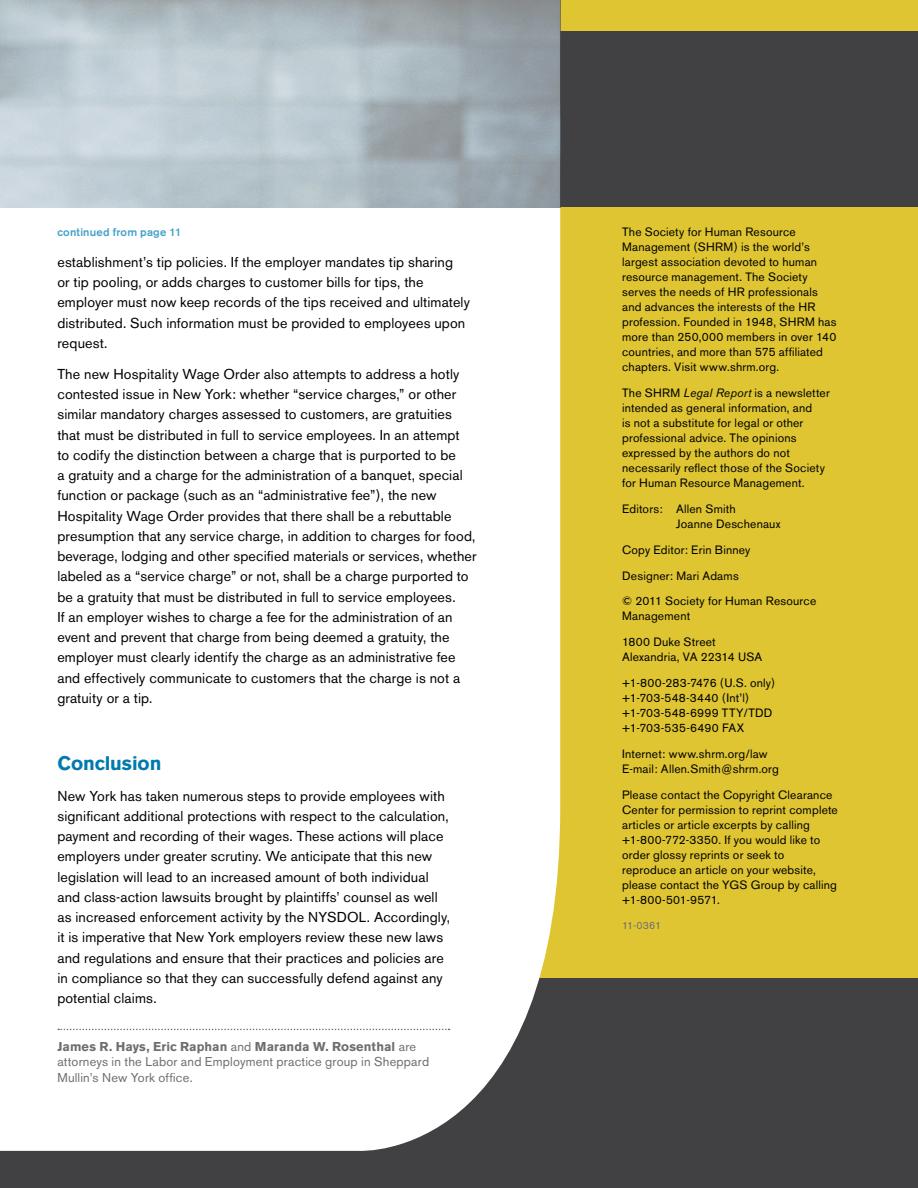
<style>
.page{position:relative;width:918px;height:1188px;background:#414042}
.page>*{position:absolute;margin:0;border:0;box-sizing:border-box;transform-origin:0 0}
.t1{font:700 19.5px "Akzidenz Grotesk BE";letter-spacing:-.005em;color:#007aad}
.t2{font:14.25px/20.2px "Akzidenz Grotesk BE";letter-spacing:.01em;color:#000}
.t3{font:12.75px/15.8px "Akzidenz Grotesk BE";letter-spacing:.015em;color:#6d6e71}
.t4{font:12px/15px "Akzidenz Grotesk BE";letter-spacing:.015em;color:#000}
.t5{font:500 11.25px "Akzidenz Grotesk BE";letter-spacing:.02em;color:#44a1c9}
.t6{font:10.5px "Akzidenz Grotesk BE";color:#6d6e71}
.s1{font-weight:700}
.s2{font-style:italic}
</style>
<div class="page">
<div style="left:0;top:0;width:918px;height:30px;background:#dec531"></div>
<div style="left:0;top:207px;width:918px;height:771px;background:#dec531"></div>
<div style="left:0;top:207px;width:560px;height:944px;background:#fff"></div>
<img style="left:0;top:0;width:560px;height:207px">
<svg style="left:58px;top:1029px;width:392px;height:1px"></svg>
<p class="t5" style="left:57px;top:226px;width:126px">continued from page 11</p>
<p class="t2" style="left:57px;top:252px;width:414px">establishment’s tip policies. If the employer mandates tip sharing<br>or tip pooling, or adds charges to customer bills for tips, the employer must now keep records of the tips received and ultimately distributed. Such information must be provided to employees upon request.</p>
<p class="t2" style="left:57px;top:364px;width:421px">The new Hospitality Wage Order also attempts to address a hotly contested issue in New York: whether “service charges,” or other similar mandatory charges assessed to customers, are gratuities that must be distributed in full to service employees. In an attempt<br>to codify the distinction between a charge that is purported to be<br>a gratuity and a charge for the administration of a banquet, special function or package (such as an “administrative fee”), the new Hospitality Wage Order provides that there shall be a rebuttable presumption that any service charge, in addition to charges for food, beverage, lodging and other specified materials or services, whether labeled as a “service charge” or not, shall be a charge purported to be a gratuity that must be distributed in full to service employees.<br>If an employer wishes to charge a fee for the administration of an event and prevent that charge from being deemed a gratuity, the employer must clearly identify the charge as an administrative fee and effectively communicate to customers that the charge is not a gratuity or a tip.</p>
<h1 class="t1" style="left:57px;top:751px;width:106px">Conclusion</h1>
<p class="t2" style="left:57px;top:785px;width:394px">New York has taken numerous steps to provide employees with significant additional protections with respect to the calculation, payment and recording of their wages. These actions will place employers under greater scrutiny. We anticipate that this new legislation will lead to an increased amount of both individual and class-action lawsuits brought by plaintiffs’ counsel as well as increased enforcement activity by the NYSDOL. Accordingly, it is imperative that New York employers review these new laws and regulations and ensure that their practices and policies are in compliance so that they can successfully defend against any potential claims.</p>
<p class="t3" style="left:57px;top:1038px;width:373px"><span class="s1">James R. Hays, Eric Raphan</span> and <span class="s1">Maranda W. Rosenthal</span> are attorneys in the Labor and Employment practice group in Sheppard<br>Mullin’s New York office.</p>
<p class="t4" style="left:622px;top:225px;width:216px">The Society for Human Resource Management (SHRM) is the world’s largest association devoted to human resource management. The Society serves the needs of HR professionals and advances the interests of the HR profession. Founded in 1948, SHRM has more than 250,000 members in over 140 countries, and more than 575 affiliated chapters. Visit www.shrm.org.</p>
<p class="t4" style="left:622px;top:386px;width:209px">The SHRM <span class="s2">Legal Report</span> is a newsletter intended as general information, and<br>is not a substitute for legal or other professional advice. The opinions expressed by the authors do not necessarily reflect those of the Society for Human Resource Management.</p>
<p class="t4" style="left:676px;top:501px;width:106px;text-indent:-54px">Editors: Allen Smith<br>Joanne Deschenaux</p>
<p class="t4" style="left:622px;top:537px;width:196px;line-height:25.8px">Copy Editor: Erin Binney<br>Designer: Mari Adams<br>© 2011 Society for Human Resource</p>
<p class="t4" style="left:622px;top:603px;width:95px;line-height:25.8px">Management<br>1800 Duke Street</p>
<p class="t4" style="left:622px;top:644px;width:155px;line-height:25.8px">Alexandria, VA 22314 USA +1-800-283-7476 (U.S. only)</p>
<p class="t4" style="left:622px;top:690px;width:152px">+1-703-548-3440 (Int’l) +1-703-548-6999 TTY/TDD +1-703-535-6490 FAX</p>
<p class="t4" style="left:622px;top:746px;width:158px">Internet: www.shrm.org/law<br>E-mail: Allen.Smith@shrm.org</p>
<p class="t4" style="left:622px;top:787px;width:217px">Please contact the Copyright Clearance Center for permission to reprint complete articles or article excerpts by calling +1-800-772-3350. If you would like to order glossy reprints or seek to reproduce an article on your website, please contact the YGS Group by calling +1-800-501-9571.</p>
<p class="t6" style="left:622px;top:920px;width:41px">11-0361</p>
</div>
